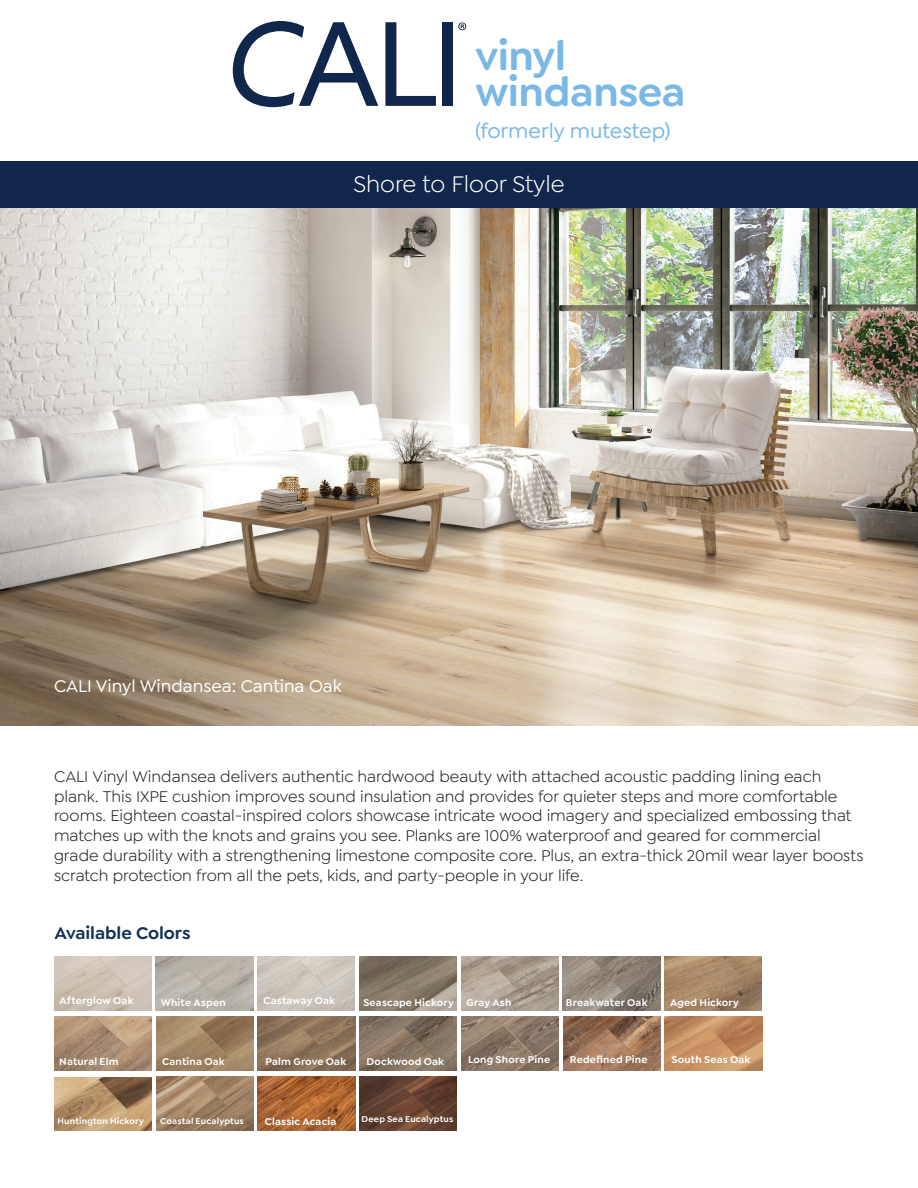
<style>
.page{position:relative;width:918px;height:1188px;background:#fff}
.page>*{position:absolute;margin:0;border:0;box-sizing:border-box;transform-origin:0 0}
.t1{font:600 42.15px/35.8px "Goldplay";letter-spacing:-.015em;color:#7ab8e5}
.t2{font:24px "Goldplay";color:#fff}
.t3{font:500 21.6px "Goldplay";color:#7ab8e5}
.t4{font:500 18px "Goldplay";color:#fff}
.t5{font:600 18px "Goldplay";color:#133157}
.t6{font:16.5px/19.8px "Goldplay";color:#231f20}
.t7{font:600 10.5px "Goldplay";letter-spacing:.015em;color:#fff}
.t8{font:600 9px "Goldplay";letter-spacing:.02em;color:#fff}
</style>
<div class="page">
<img style="left:0;top:208px;width:918px;height:518px">
<img style="left:665px;top:956px;width:97px;height:54px">
<img style="left:461px;top:956px;width:97px;height:54px">
<img style="left:156px;top:956px;width:97px;height:54px">
<img style="left:54px;top:956px;width:97px;height:54px">
<img style="left:258px;top:956px;width:97px;height:54px">
<img style="left:563px;top:956px;width:97px;height:54px">
<img style="left:54px;top:1016px;width:98px;height:54px">
<img style="left:156px;top:1076px;width:97px;height:54px">
<img style="left:54px;top:1077px;width:97px;height:54px">
<img style="left:156px;top:1016px;width:97px;height:54px">
<img style="left:360px;top:1016px;width:97px;height:54px">
<img style="left:258px;top:1016px;width:97px;height:54px">
<img style="left:461px;top:1016px;width:98px;height:54px">
<img style="left:359px;top:1076px;width:98px;height:54px">
<img style="left:359px;top:956px;width:98px;height:54px">
<img style="left:563px;top:1016px;width:97px;height:54px">
<img style="left:665px;top:1016px;width:97px;height:54px">
<img style="left:258px;top:1076px;width:97px;height:54px">
<div style="left:0;top:161px;width:918px;height:47px;background:#10264a"></div>
<svg style="left:233px;top:21px;width:145px;height:86px"></svg>
<svg style="left:385px;top:22px;width:51px;height:84px"></svg>
<div style="left:442px;top:22px;width:11px;height:84px;background:#10264a"></div>
<svg style="left:458px;top:22px;width:8px;height:8px"></svg>
<p class="t1" style="left:476px;top:37px;width:212px">vinyl windansea</p>
<p class="t3" style="left:475px;top:119px;width:197px">(formerly mutestep)</p>
<p class="t2" style="left:353px;top:171px;width:213px">Shore to Floor Style</p>
<p class="t4" style="left:54px;top:676px;width:289px">CALI Vinyl Windansea: Cantina Oak</p>
<p class="t6" style="left:54px;top:766px;width:811px">CALI Vinyl Windansea delivers authentic hardwood beauty with attached acoustic padding lining each plank. This IXPE cushion improves sound insulation and provides for quieter steps and more comfortable rooms. Eighteen coastal-inspired colors showcase intricate wood imagery and specialized embossing that matches up with the knots and grains you see. Planks are 100% waterproof and geared for commercial grade durability with a strengthening limestone composite core. Plus, an extra-thick 20mil wear layer boosts scratch protection from all the pets, kids, and party-people in your life.</p>
<p class="t5" style="left:54px;top:922px;width:138px">Available Colors</p>
<p class="t7" style="left:60px;top:994px;width:75px">Afterglow Oak</p>
<p class="t7" style="left:161px;top:996px;width:66px">White Aspen</p>
<p class="t7" style="left:263px;top:994px;width:73px">Castaway Oak</p>
<p class="t7" style="left:467px;top:996px;width:46px">Gray Ash</p>
<p class="t7" style="left:566px;top:996px;width:83px">Breakwater Oak</p>
<p class="t7" style="left:670px;top:996px;width:70px">Aged Hickory</p>
<p class="t7" style="left:363px;top:996px;width:92px">Seascape Hickory</p>
<p class="t7" style="left:59px;top:1055px;width:61px">Natural Elm</p>
<p class="t7" style="left:162px;top:1055px;width:64px">Cantina Oak</p>
<p class="t7" style="left:266px;top:1055px;width:82px">Palm Grove Oak</p>
<p class="t7" style="left:367px;top:1055px;width:79px">Dockwood Oak</p>
<p class="t7" style="left:468px;top:1053px;width:84px">Long Shore Pine</p>
<p class="t8" style="left:57px;top:1116px;width:88px">Huntington Hickory</p>
<p class="t8" style="left:160px;top:1116px;width:85px">Coastal Eucalyptus</p>
<p class="t7" style="left:265px;top:1115px;width:73px">Classic Acacia</p>
<p class="t8" style="left:362px;top:1114px;width:93px">Deep Sea Eucalyptus</p>
<p class="t7" style="left:570px;top:1053px;width:79px">Redefined Pine</p>
<p class="t7" style="left:672px;top:1053px;width:80px">South Seas Oak</p>
</div>
